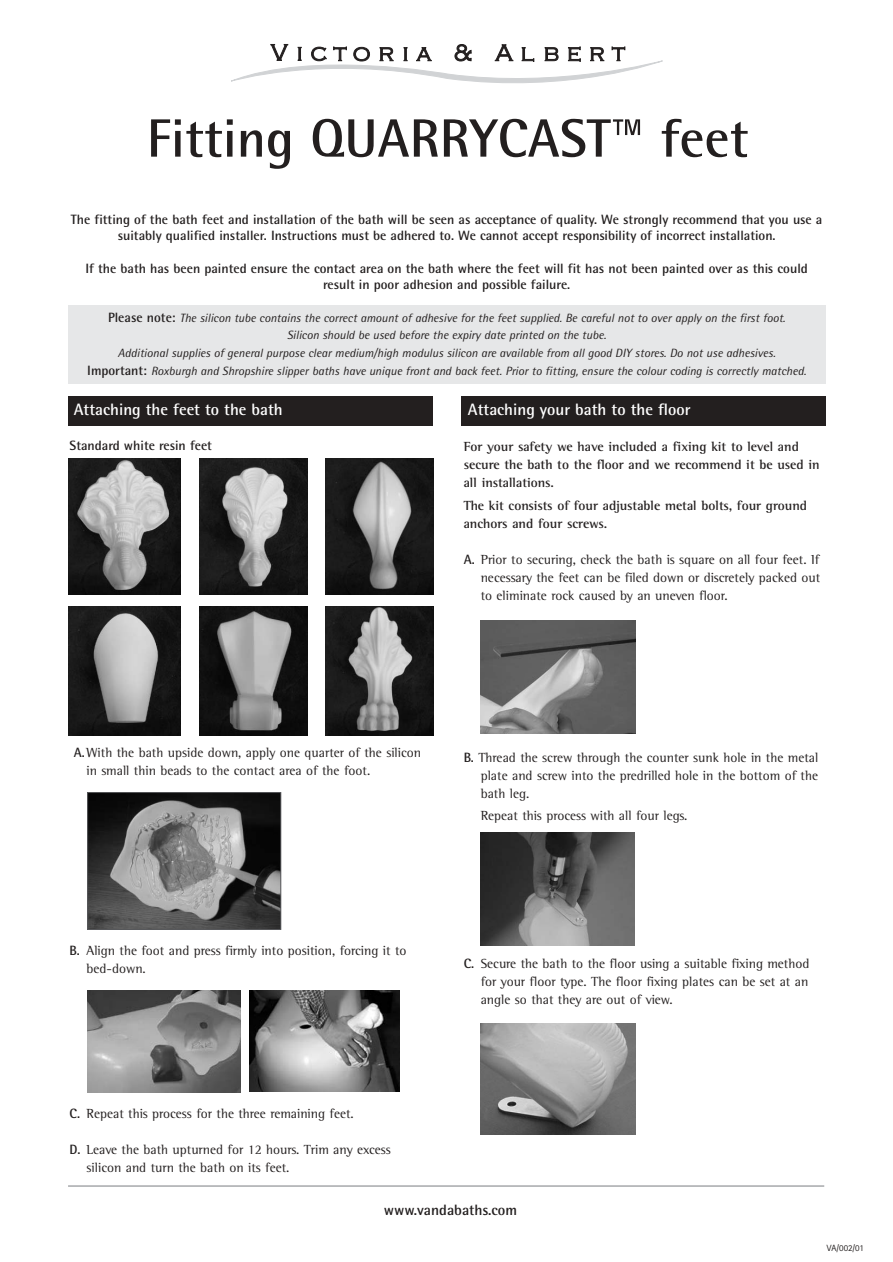
<style>
.page{position:relative;width:893px;height:1262px;background:#fff}
.page>*{position:absolute;margin:0;border:0;box-sizing:border-box;transform-origin:0 0}
.t1{font:700 54px "Rotis Semi Sans";color:#231f1f}
.t2{font:700 16.5px "Rotis Semi Sans";color:#fff}
.t3{font:700 15px "Rotis Semi Sans";color:#231f1f}
.t4{font:13.5px/18px "Rotis Semi Serif";color:#231f1f}
.t5{font:700 13.5px/16.2px "Rotis Semi Sans";color:#231f1f;text-align:center}
.t6{font:700 13.5px/18px "Rotis Semi Serif";color:#231f1f}
.t7{font:italic 12px/17.7px "Rotis Semi Sans";color:#231f1f;text-align:center}
.t8{font:9px "Rotis Sans Serif";letter-spacing:-.01em;color:#231f1f}
.s1{font-weight:700;font-style:normal;font-size:13.5px}
.s2{font-family:"Rotis Semi Sans";font-weight:700}
</style>
<div class="page">
<img style="left:480px;top:621px;width:155px;height:112px">
<div style="left:68px;top:305px;width:757px;height:78px;background:#e6e7e8"></div>
<div style="left:460px;top:396px;width:365px;height:30px;background:#231f1f"></div>
<div style="left:68px;top:396px;width:364px;height:30px;background:#231f1f"></div>
<svg style="left:231px;top:44px;width:432px;height:40px"></svg>
<hr style="left:68px;top:1185px;width:756px;height:1px;background:#a7a9ac">
<img style="left:89px;top:794px;width:190px;height:133px">
<div style="left:87px;top:792px;width:194px;height:137px;border:1px solid #57585b"></div>
<img style="left:199px;top:607px;width:108px;height:128px">
<img style="left:69px;top:607px;width:111px;height:128px">
<img style="left:68px;top:458px;width:113px;height:137px">
<img style="left:199px;top:458px;width:109px;height:136px">
<img style="left:325px;top:607px;width:108px;height:129px">
<img style="left:325px;top:458px;width:108px;height:136px">
<img style="left:87px;top:990px;width:154px;height:102px">
<img style="left:480px;top:832px;width:154px;height:113px">
<img style="left:480px;top:1023px;width:155px;height:112px">
<img style="left:249px;top:990px;width:151px;height:101px">
<h1 class="t1" style="left:147px;top:119px;width:603px">Fitting QUARRYCAST™ feet</h1>
<p class="t5" style="left:71px;top:213px;width:753px">The fitting of the bath feet and installation of the bath will be seen as acceptance of quality. We strongly recommend that you use a suitably qualified installer. Instructions must be adhered to. We cannot accept responsibility of incorrect installation.</p>
<p class="t5" style="left:85px;top:261px;width:724px">If the bath has been painted ensure the contact area on the bath where the feet will fit has not been painted over as this could result in poor adhesion and possible failure.</p>
<p class="t7" style="left:87px;top:310px;width:720px"><span class="s1">Please note:</span> The silicon tube contains the correct amount of adhesive for the feet supplied. Be careful not to over apply on the first foot.<br>Silicon should be used before the expiry date printed on the tube.<br>Additional supplies of general purpose clear medium/high modulus silicon are available from all good DIY stores. Do not use adhesives.<br><span class="s1">Important:</span> Roxburgh and Shropshire slipper baths have unique front and back feet. Prior to fitting, ensure the colour coding is correctly matched.</p>
<p class="t2" style="left:74px;top:404px;width:210px">Attaching the feet to the bath</p>
<p class="t2" style="left:468px;top:404px;width:224px">Attaching your bath to the floor</p>
<p class="t6" style="left:463px;top:439px;width:357px">For your safety we have included a fixing kit to level and secure the bath to the floor and we recommend it be used in all installations.</p>
<p class="t6" style="left:463px;top:497px;width:345px">The kit consists of four adjustable metal bolts, four ground anchors and four screws.</p>
<p class="t4" style="left:480px;top:551px;width:341px;text-align:justify;text-indent:-17px"><span class="s2">A.</span> Prior to securing, check the bath is square on all four feet. If necessary the feet can be filed down or discretely packed out to eliminate rock caused by an uneven floor.</p>
<p class="t5" style="left:70px;top:439px;width:144px">Standard white resin feet</p>
<p class="t4" style="left:87px;top:745px;width:336px;text-indent:-13px"><span class="s2">A.</span>With the bath upside down, apply one quarter of the silicon in small thin beads to the contact area of the foot.</p>
<p class="t4" style="left:480px;top:749px;width:339px;text-align:justify;text-indent:-17px"><span class="s2">B.</span> Thread the screw through the counter sunk hole in the metal plate and screw into the predrilled hole in the bottom of the bath leg.</p>
<p class="t4" style="left:480px;top:807px;width:208px">Repeat this process with all four legs.</p>
<p class="t4" style="left:87px;top:943px;width:321px;text-indent:-17px"><span class="s2">B.</span> Align the foot and press firmly into position, forcing it to bed-down.</p>
<p class="t4" style="left:70px;top:1105px;width:286px"><span class="s2">C.</span> Repeat this process for the three remaining feet.</p>
<p class="t4" style="left:87px;top:1141px;width:306px;text-indent:-17px"><span class="s2">D.</span> Leave the bath upturned for 12 hours. Trim any excess silicon and turn the bath on its feet.</p>
<p class="t4" style="left:480px;top:956px;width:330px;text-align:justify;text-indent:-17px"><span class="s2">C.</span> Secure the bath to the floor using a suitable fixing method for your floor type. The floor fixing plates can be set at an angle so that they are out of view.</p>
<p class="t3" style="left:384px;top:1205px;width:135px">www.vandabaths.com</p>
<p class="t8" style="left:826px;top:1245px;width:38px">VA/002/01</p>
</div>
